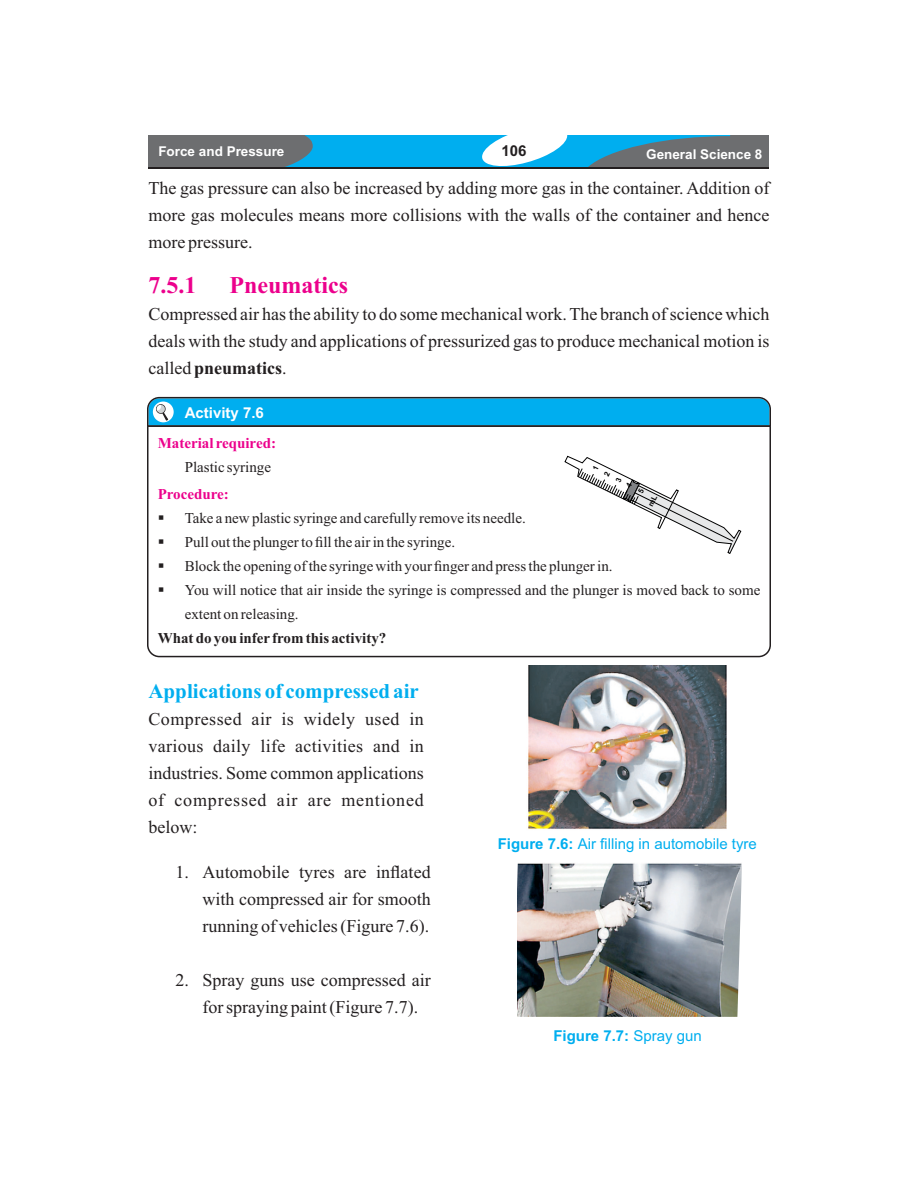
<style>
.page{position:relative;width:918px;height:1188px;background:#fff}
.page>*{position:absolute;margin:0;border:0;box-sizing:border-box;transform-origin:0 0}
.t1{font:700 24px "Times New Roman";color:#ec008c}
.t2{font:700 21px "Times New Roman";color:#00aeef}
.t3{font:18px/27px "Times New Roman";color:#231f20;text-align:justify}
.t4{font:15px/24px "Times New Roman";color:#231f20}
.t5{font:15px "Arial";color:#00aeef}
.t6{font:700 15px "Times New Roman";color:#231f20}
.t7{font:700 15px "Times New Roman";color:#ec008c}
.t8{font:700 15px "Arial";color:#00aeef}
.t9{font:700 15px "Arial";color:#fff}
.t10{font:700 15px "Arial";color:#231f20}
.t11{font:700 13.5px "Arial";color:#fff}
.s1{font-weight:700}
.s2{font-weight:400}
</style>
<div class="page">
<div style="left:148px;top:135px;width:622px;height:32px;background:#6d6e70"></div>
<svg style="left:285px;top:135px;width:445px;height:32px"></svg>
<hr style="left:148px;top:167px;width:622px;height:2px;background:#231f20">
<svg style="left:147px;top:427px;width:624px;height:230px"></svg>
<svg style="left:147px;top:397px;width:624px;height:30px;background:#0ba0d7"></svg>
<img style="left:528px;top:666px;width:199px;height:163px">
<img style="left:518px;top:863px;width:224px;height:154px">
<svg style="left:564px;top:455px;width:178px;height:99px"></svg>
<p class="t11" style="left:158px;top:146px;width:128px">Force and Pressure</p>
<p class="t10" style="left:501px;top:145px;width:27px">106</p>
<p class="t11" style="left:646px;top:149px;width:118px">General Science 8</p>
<p class="t3" style="left:148px;top:176px;width:623px">The gas pressure can also be increased by adding more gas in the container. Addition of more gas molecules means more collisions with the walls of the container and hence more pressure.</p>
<h1 class="t1" style="left:148px;top:277px;width:50px">7.5.1</h1>
<h1 class="t1" style="left:229px;top:277px;width:120px">Pneumatics</h1>
<p class="t3" style="left:148px;top:302px;width:623px">Compressed air has the ability to do some mechanical work. The branch of science which deals with the study and applications of pressurized gas to produce mechanical motion is called <span class="s1">pneumatics</span>.</p>
<p class="t9" style="left:185px;top:407px;width:81px">Activity 7.6</p>
<p class="t7" style="left:158px;top:437px;width:120px">Material required:</p>
<p class="t4" style="left:185px;top:456px;width:88px">Plastic syringe</p>
<p class="t7" style="left:158px;top:488px;width:73px">Procedure:</p>
<p class="t4" style="left:158px;top:507px;width:370px">▪ Take a new plastic syringe and carefully remove its needle.</p>
<p class="t4" style="left:158px;top:531px;width:299px">▪ Pull out the plunger to fill the air in the syringe.</p>
<p class="t4" style="left:158px;top:555px;width:456px">▪ Block the opening of the syringe with your finger and press the plunger in.</p>
<p class="t4" style="left:185px;top:579px;width:577px;text-indent:-27px">▪ You will notice that air inside the syringe is compressed and the plunger is moved back to some extent on releasing.</p>
<p class="t6" style="left:158px;top:632px;width:230px">What do you infer from this activity?</p>
<p class="t2" style="left:148px;top:684px;width:272px">Applications of compressed air</p>
<p class="t3" style="left:148px;top:707px;width:277px">Compressed air is widely used in various daily life activities and in industries. Some common applications of compressed air are mentioned below:</p>
<p class="t3" style="left:202px;top:860px;width:230px;text-indent:-27px">1. Automobile tyres are inflated with compressed air for smooth running of vehicles (Figure 7.6).</p>
<p class="t3" style="left:202px;top:968px;width:230px;text-indent:-27px">2. Spray guns use compressed air for spraying paint (Figure 7.7).</p>
<p class="t5" style="left:498px;top:838px;width:261px"><span class="s1">Figure 7.6:</span> Air filling in automobile tyre</p>
<p class="t8" style="left:553px;top:1030px;width:150px">Figure 7.7: <span class="s2">Spray gun</span></p>
</div>
